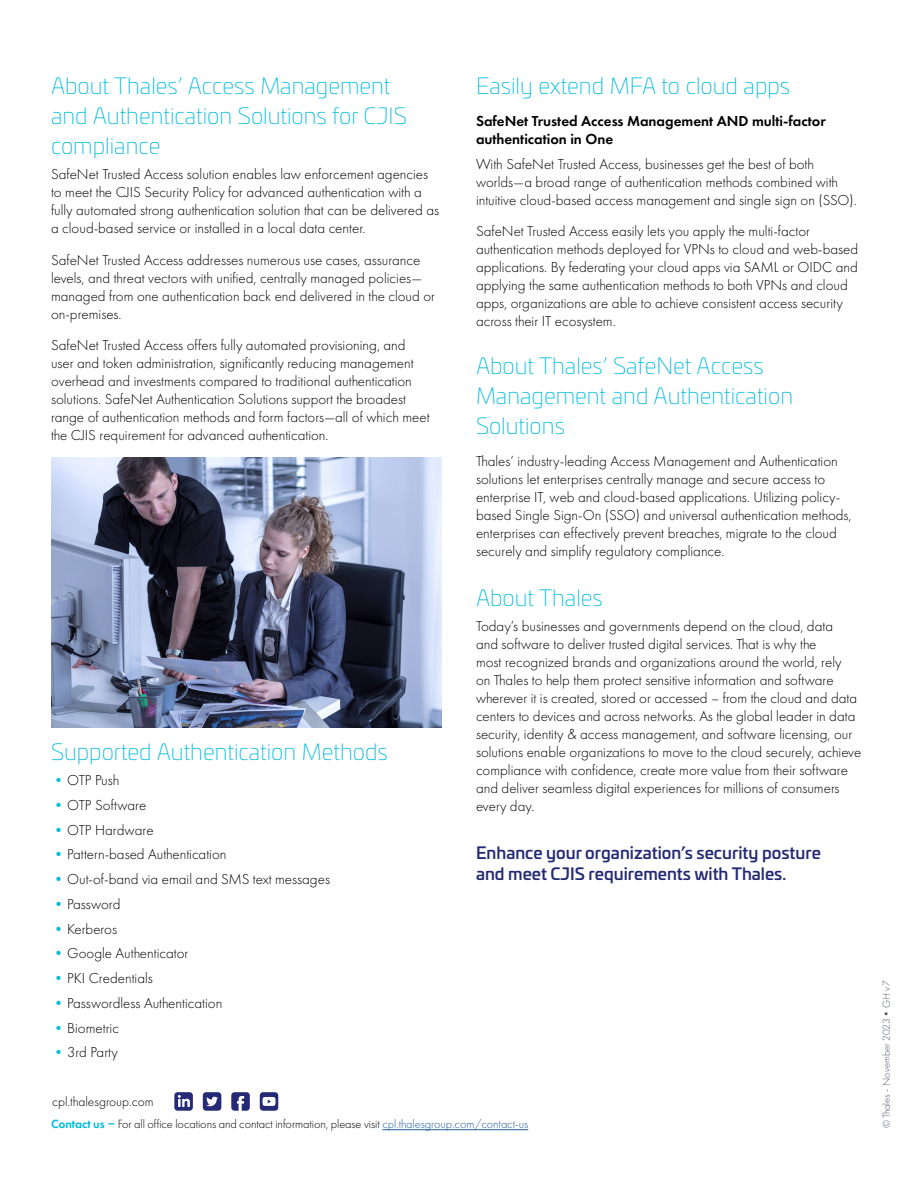
<style>
.page{position:relative;width:918px;height:1188px;background:#fff}
.page>*{position:absolute;margin:0;border:0;box-sizing:border-box;transform-origin:0 0}
.Heading_1{font:200 22.5px/30px "Univia Pro";color:#00bbdf}
.Heading_1-2{font:200 22.5px "Univia Pro";color:#0bd}
.Body_Copy{font:200 22.5px/30px "Univia Pro";color:#00bbdf}
.Table_header_row{font:500 16.5px/21px "Univia Pro";color:#242b75}
.Body_Copy-2{font:300 15px/18px "Futura PT";color:#000}
.Heading_2{font:600 15px/18px "Futura PT";color:#000}
.Body_Copy-3{font:300 13.5px "Futura PT";color:#000}
.t1{font:300 12.3px "Futura PT";letter-spacing:-.005em;color:#000}
.Document_ID{font:300 10.5px "Futura PT";color:#515569}
.s1{color:#0bd}
.s2{font-weight:400;color:#0bd}
.s3{font-weight:600;color:#0bd}
.s4{color:#215e9e}
</style>
<div class="page">
<hr style="left:382px;top:1129px;width:146px;height:1px;background:#215e9e">
<svg style="left:203px;top:1092px;width:18px;height:19px"></svg>
<svg style="left:174px;top:1092px;width:19px;height:19px"></svg>
<svg style="left:231px;top:1092px;width:19px;height:19px"></svg>
<svg style="left:260px;top:1092px;width:18px;height:19px"></svg>
<img style="left:51px;top:457px;width:391px;height:270px">
<p class="Heading_1" style="left:51px;top:70px;width:357px">About Thales’ Access Management and Authentic<span class="s1">ation Solutions for CJIS compliance</span></p>
<p class="Body_Copy-2" style="left:51px;top:165px;width:390px">SafeNet Trusted Access solution enables law enforcement agencies to meet the CJIS Security Policy for advanced authentication with a fully automated strong authentication solution that can be delivered as a cloud-based service or installed in a local data center.</p>
<p class="Body_Copy-2" style="left:51px;top:251px;width:386px">SafeNet Trusted Access addresses numerous use cases, assurance levels, and threat vectors with unified, centrally managed policies— managed from one authentication back end delivered in the cloud or on-premises.</p>
<p class="Body_Copy-2" style="left:51px;top:336px;width:380px">SafeNet Trusted Access offers fully automated provisioning, and user and token administration, significantly reducing management overhead and investments compared to traditional authentication solutions. SafeNet Authentication Solutions support the broadest range of authentication methods and form factors—all of which meet the CJIS requirement for advanced authentication.</p>
<p class="Heading_1-2" style="left:51px;top:736px;width:338px">Supported Authentication Methods</p>
<p class="Body_Copy-2" style="left:51px;top:771px;width:70px"><span class="s2">•</span>OTP Push</p>
<p class="Body_Copy-2" style="left:51px;top:796px;width:97px"><span class="s2">•</span>OTP Software</p>
<p class="Body_Copy-2" style="left:51px;top:821px;width:104px"><span class="s2">•</span>OTP Hardware</p>
<p class="Body_Copy-2" style="left:51px;top:845px;width:177px"><span class="s2">•</span>Pattern-based Authentication</p>
<p class="Body_Copy-2" style="left:51px;top:870px;width:281px"><span class="s2">•</span>Out-of-band via email and SMS text messages</p>
<p class="Body_Copy-2" style="left:51px;top:895px;width:71px"><span class="s2">•</span>Password</p>
<p class="Body_Copy-2" style="left:51px;top:920px;width:68px"><span class="s2">•</span>Kerberos</p>
<p class="Body_Copy-2" style="left:51px;top:944px;width:139px"><span class="s2">•</span>Google Authenticator</p>
<p class="Body_Copy-2" style="left:51px;top:969px;width:103px"><span class="s2">•</span>PKI Credentials</p>
<p class="Body_Copy-2" style="left:51px;top:994px;width:173px"><span class="s2">•</span>Passwordless Authentication</p>
<p class="Body_Copy-2" style="left:51px;top:1019px;width:69px"><span class="s2">•</span>Biometric</p>
<p class="Body_Copy-2" style="left:51px;top:1043px;width:68px"><span class="s2">•</span>3rd Party</p>
<p class="Body_Copy-3" style="left:52px;top:1094px;width:103px">cpl.thalesgroup.com</p>
<p class="Heading_1-2" style="left:476px;top:70px;width:316px">Easily extend MFA to cloud apps</p>
<p class="Heading_2" style="left:476px;top:112px;width:351px">SafeNet Trusted Access Management AND multi-factor authentication in One</p>
<p class="Body_Copy-2" style="left:476px;top:155px;width:382px">With SafeNet Trusted Access, businesses get the best of both worlds—a broad range of authentication methods combined with intuitive cloud-based access management and single sign on (SSO).</p>
<p class="Body_Copy-2" style="left:476px;top:222px;width:384px">SafeNet Trusted Access easily lets you apply the multi-factor authentication methods deployed for VPNs to cloud and web-based applications. By federating your cloud apps via SAML or OIDC and applying the same authentication methods to both VPNs and cloud apps, organizations are able to achieve consistent access security across their IT ecosystem.</p>
<p class="Body_Copy" style="left:476px;top:350px;width:319px"><span class="s1">About T</span>hales’ SafeNet Access<br>Management and Authentication<br>Solutions</p>
<p class="Body_Copy-2" style="left:476px;top:452px;width:377px">Thales’ industry-leading Access Management and Authentication solutions let enterprises centrally manage and secure access to enterprise IT, web and cloud-based applications. Utilizing policy&shy;based Single Sign-On (SSO) and universal authentication methods, enterprises can effectively prevent breaches, migrate to the cloud securely and simplify regulatory compliance.</p>
<p class="Heading_1-2" style="left:476px;top:582px;width:128px">About Thales</p>
<p class="Body_Copy-2" style="left:476px;top:617px;width:387px">Today’s businesses and governments depend on the cloud, data<br>and software to deliver trusted digital services. That is why the<br>most recognized brands and organizations around the world, rely<br>on Thales to help them protect sensitive information and software wherever it is created, stored or accessed – from the cloud and data centers to devices and across networks. As the global leader in data security, identity &amp; access management, and software licensing, our solutions enable organizations to move to the cloud securely, achieve compliance with confidence, create more value from their software and deliver seamless digital experiences for millions of consumers every day.</p>
<p class="Table_header_row" style="left:476px;top:842px;width:346px">Enhance your organization’s security posture and meet CJIS requirements with Thales.</p>
<p class="t1" style="left:51px;top:1117px;width:479px"><span class="s3">Contact us –</span> For all office locations and contact information, please visit <span class="s4">cpl.thalesgroup.com/contact-us</span></p>
<p class="Document_ID" style="left:880px;top:1128px;width:149px;rotate:-90deg">© Thales - November 2023•GH v7</p>
</div>
